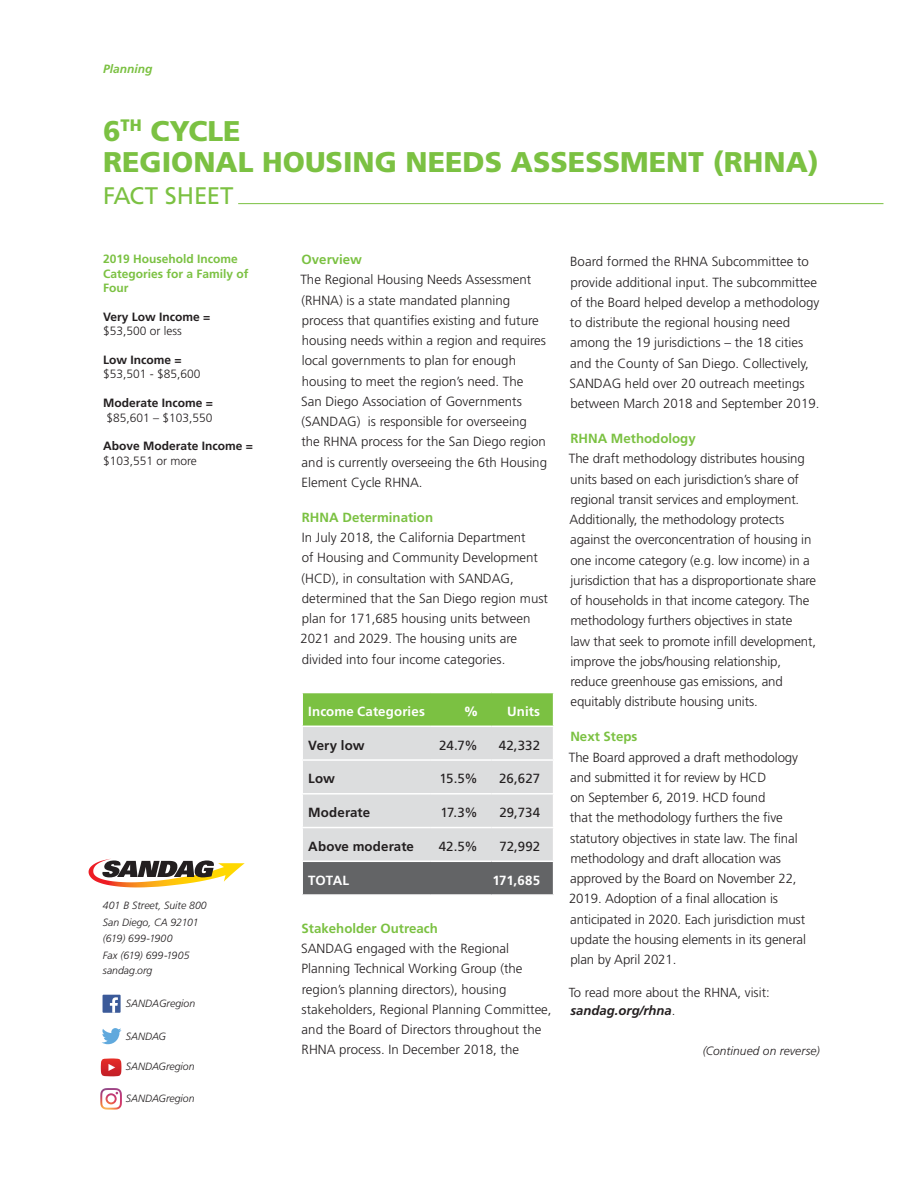
<style>
.page{position:relative;width:918px;height:1188px;background:#fff}
.page>*{position:absolute;margin:0;border:0;box-sizing:border-box;transform-origin:0 0}
.t1{font:900 28.5px/31.5px "Frutiger LT Std";color:#7bc142}
.t2{font:24px "Frutiger LT Std";color:#7bc142}
.t3{font:300 13.35px/20.2px "Frutiger LT Std";color:#231f20}
.t4{font:700 13.35px "Frutiger LT Std";color:#7bc142}
.t5{font:13.35px "Frutiger LT Std";color:#231f20}
.t6{font:700 13.35px "Frutiger LT Std";letter-spacing:.01em;color:#fff}
.t7{font:700 13.35px "Frutiger LT Std";letter-spacing:.01em;color:#231f20}
.t8{font:900 13.35px "Frutiger LT Std";color:#fff}
.t9{font:300 13.2px/18.8px "Frutiger LT Std";color:#231f20}
.t10{font:700 12px "Frutiger LT Std";color:#231f20}
.t11{font:300 12px "Frutiger LT Std";color:#231f20}
.t12{font:700 12px/14.4px "Frutiger LT Std";color:#7bc142}
.t13{font:italic 300 12px "Frutiger LT Std";letter-spacing:.005em;color:#231f20}
.t14{font:italic 700 12px "Frutiger LT Std";color:#7bc142}
.t15{font:italic 300 10.5px/16.5px "Frutiger LT Std";color:#231f20}
.s1{font-weight:700;font-style:italic}
</style>
<div class="page">
<svg style="left:89px;top:859px;width:156px;height:28px"></svg>
<div style="left:103px;top:995px;width:18px;height:18px;background:#3b5a99"></div>
<svg style="left:110px;top:997px;width:8px;height:16px"></svg>
<svg style="left:101px;top:1058px;width:20px;height:18px"></svg>
<svg style="left:102px;top:1028px;width:20px;height:16px"></svg>
<img style="left:100px;top:1102px;width:22px;height:8px">
<img style="left:100px;top:1088px;width:22px;height:14px">
<svg style="left:303px;top:693px;width:250px;height:201px;background:#b8c4b0"></svg>
<hr style="left:301px;top:726px;width:130px;height:1px;background:#fff">
<hr style="left:431px;top:726px;width:60px;height:1px;background:#fff">
<hr style="left:491px;top:726px;width:63px;height:1px;background:#fff">
<hr style="left:301px;top:759px;width:130px;height:2px;background:#fff">
<hr style="left:431px;top:759px;width:60px;height:2px;background:#fff">
<hr style="left:491px;top:759px;width:63px;height:2px;background:#fff">
<hr style="left:301px;top:793px;width:130px;height:2px;background:#fff">
<hr style="left:431px;top:793px;width:60px;height:2px;background:#fff">
<hr style="left:491px;top:793px;width:63px;height:2px;background:#fff">
<hr style="left:301px;top:827px;width:130px;height:1px;background:#fff">
<hr style="left:431px;top:827px;width:60px;height:1px;background:#fff">
<hr style="left:491px;top:827px;width:63px;height:1px;background:#fff">
<hr style="left:301px;top:861px;width:130px;height:1px;background:#fff">
<hr style="left:431px;top:861px;width:60px;height:1px;background:#fff">
<hr style="left:491px;top:861px;width:63px;height:1px;background:#fff">
<hr style="left:238px;top:203px;width:645px;height:1px;background:#7bc142">
<p class="t14" style="left:103px;top:62px;width:51px">Planning</p>
<h1 class="t1" style="left:103px;top:115px;width:717px">6<sup>TH</sup> CYCLE<br>REGIONAL HOUSING NEEDS ASSESSMENT (RHNA)</h1>
<h2 class="t2" style="left:103px;top:181px;width:132px">FACT SHEET</h2>
<p class="t12" style="left:103px;top:252px;width:147px">2019 Household Income<br>Categories for a Family of<br>Four</p>
<p class="t10" style="left:103px;top:310px;width:109px">Very Low Income =</p>
<p class="t11" style="left:103px;top:324px;width:80px">$53,500 or less</p>
<p class="t10" style="left:103px;top:353px;width:80px">Low Income =</p>
<p class="t11" style="left:103px;top:367px;width:99px">$53,501 - $85,600</p>
<p class="t10" style="left:103px;top:396px;width:111px">Moderate Income =</p>
<p class="t11" style="left:106px;top:411px;width:108px">$85,601 – $103,550</p>
<p class="t10" style="left:103px;top:439px;width:151px">Above Moderate Income =</p>
<p class="t11" style="left:103px;top:454px;width:95px">$103,551 or more</p>
<p class="t15" style="left:103px;top:897px;width:105px">401 B Street, Suite 800<br>San Diego, CA 92101 (619) 699-1900<br>Fax (619) 699-1905</p>
<p class="t15" style="left:103px;top:962px;width:51px">sandag.org</p>
<p class="t15" style="left:126px;top:995px;width:71px">SANDAGregion</p>
<p class="t15" style="left:126px;top:1028px;width:42px">SANDAG</p>
<p class="t15" style="left:126px;top:1058px;width:70px">SANDAGregion</p>
<p class="t15" style="left:126px;top:1090px;width:70px">SANDAGregion</p>
<p class="t4" style="left:302px;top:252px;width:62px">Overview</p>
<p class="t3" style="left:300px;top:270px;width:248px">The Regional Housing Needs Assessment (RHNA) is a state mandated planning process that quantifies existing and future housing needs within a region and requires local governments to plan for enough housing to meet the region’s need. The<br>San Diego Association of Governments (SANDAG) is responsible for overseeing the RHNA process for the San Diego region and is currently overseeing the 6th Housing Element Cycle RHNA.</p>
<p class="t4" style="left:302px;top:509px;width:133px">RHNA Determination</p>
<p class="t3" style="left:301px;top:528px;width:249px">In July 2018, the California Department<br>of Housing and Community Development (HCD), in consultation with SANDAG, determined that the San Diego region must plan for 171,685 housing units between 2021 and 2029. The housing units are divided into four income categories.</p>
<p class="t6" style="left:308px;top:704px;width:118px">Income Categories</p>
<p class="t8" style="left:465px;top:703px;width:15px">%</p>
<p class="t6" style="left:507px;top:704px;width:34px">Units</p>
<p class="t7" style="left:308px;top:737px;width:58px">Very low</p>
<p class="t5" style="left:439px;top:737px;width:40px">24.7%</p>
<p class="t5" style="left:499px;top:737px;width:43px">42,332</p>
<p class="t7" style="left:308px;top:771px;width:28px">Low</p>
<p class="t5" style="left:439px;top:771px;width:40px">15.5%</p>
<p class="t5" style="left:499px;top:771px;width:42px">26,627</p>
<p class="t7" style="left:308px;top:805px;width:64px">Moderate</p>
<p class="t5" style="left:440px;top:805px;width:39px">17.3%</p>
<p class="t5" style="left:499px;top:805px;width:42px">29,734</p>
<p class="t7" style="left:308px;top:838px;width:107px">Above moderate</p>
<p class="t5" style="left:439px;top:838px;width:41px">42.5%</p>
<p class="t5" style="left:499px;top:838px;width:42px">72,992</p>
<p class="t6" style="left:308px;top:872px;width:42px">TOTAL</p>
<p class="t6" style="left:492px;top:872px;width:49px">171,685</p>
<p class="t4" style="left:302px;top:920px;width:138px">Stakeholder Outreach</p>
<p class="t3" style="left:301px;top:939px;width:252px">SANDAG engaged with the Regional Planning Technical Working Group (the region’s planning directors), housing stakeholders, Regional Planning Committee, and the Board of Directors throughout the RHNA process. In December 2018, the</p>
<p class="t3" style="left:570px;top:252px;width:251px">Board formed the RHNA Subcommittee to provide additional input. The subcommittee of the Board helped develop a methodology to distribute the regional housing need among the 19 jurisdictions – the 18 cities and the County of San Diego. Collectively, SANDAG held over 20 outreach meetings between March 2018 and September 2019.</p>
<p class="t4" style="left:570px;top:431px;width:127px">RHNA Methodology</p>
<p class="t3" style="left:569px;top:449px;width:249px">The draft methodology distributes housing units based on each jurisdiction’s share of regional transit services and employment.<br>Additionally, the methodology protects against the overconcentration of housing in one income category (e.g. low income) in a jurisdiction that has a disproportionate share of households in that income category. The methodology furthers objectives in state<br>law that seek to promote infill development, improve the jobs/housing relationship, reduce greenhouse gas emissions, and equitably distribute housing units.</p>
<p class="t4" style="left:570px;top:729px;width:69px">Next Steps</p>
<p class="t3" style="left:569px;top:747px;width:239px">The Board approved a draft methodology and submitted it for review by HCD<br>on September 6, 2019. HCD found<br>that the methodology furthers the five statutory objectives in state law. The final methodology and draft allocation was approved by the Board on November 22, 2019. Adoption of a final allocation is anticipated in 2020. Each jurisdiction must update the housing elements in its general plan by April 2021.</p>
<p class="t9" style="left:569px;top:983px;width:202px">To read more about the RHNA, visit: <span class="s1">sandag.org/rhna</span>.</p>
<p class="t13" style="left:703px;top:1044px;width:119px">(Continued on reverse)</p>
</div>
